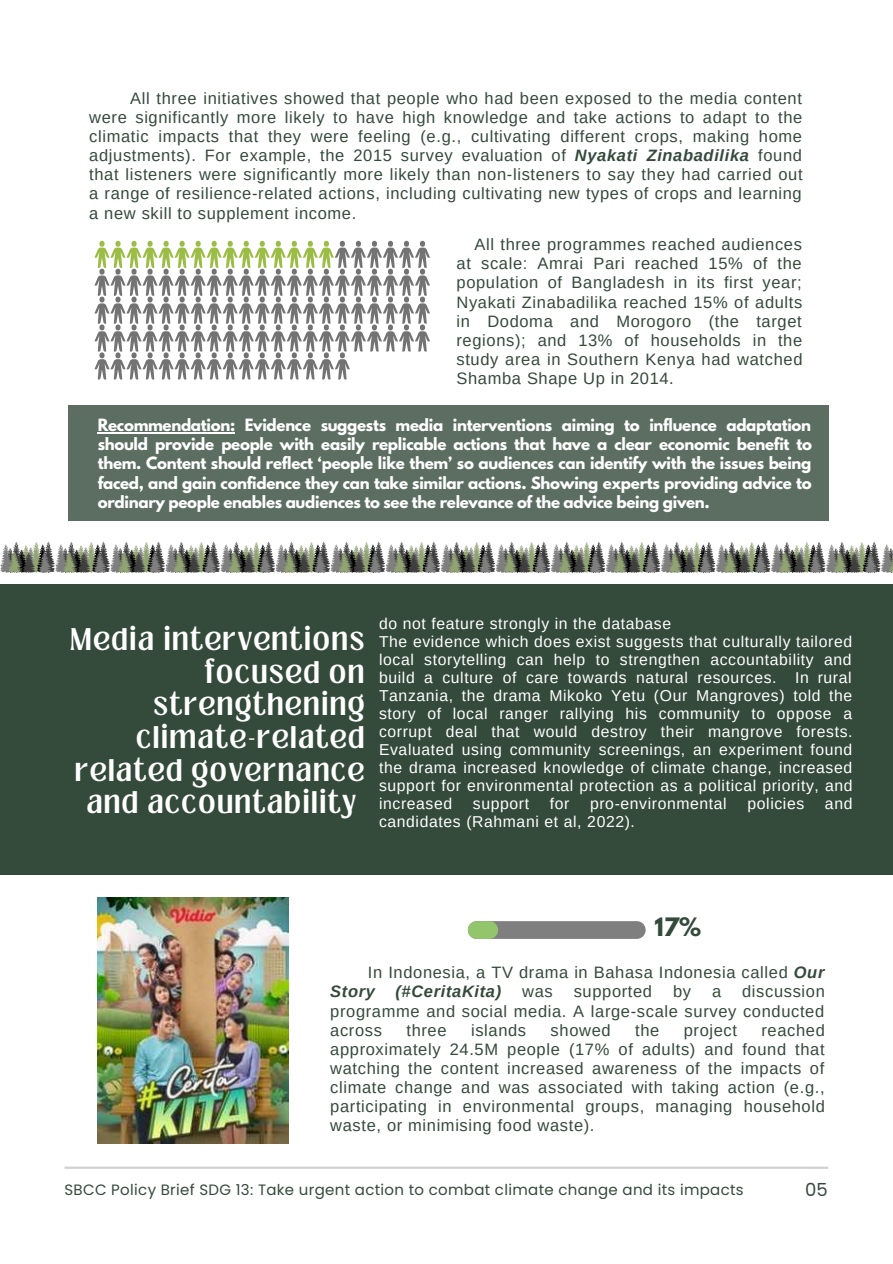
<style>
.page{position:relative;width:893px;height:1264px;background:#fff}
.page>*{position:absolute;margin:0;border:0;box-sizing:border-box;transform-origin:0 0}
.t1{font:600 24px "Loubag";letter-spacing:.08em;color:#fff}
.t2{font:700 22.5px "League Spartan";color:#344a3b}
.t3{font:18px "Poppins";color:#344a3b}
.t4{font:16.5px/19px "Arimo";letter-spacing:.04em;color:#344a3b;text-align:justify}
.t5{font:15.75px/18px "Arimo";letter-spacing:.04em;color:#fff}
.t6{font:700 15px/19px "League Spartan";letter-spacing:-.02em;color:#fff;text-align:justify}
.t7{font:15px "Poppins";letter-spacing:.02em;color:#344a3b}
.s1{font-weight:700;font-style:italic}
</style>
<div class="page">
<hr style="left:64px;top:1166px;width:764px;height:2px;background:#d1d1d1">
<svg style="left:94px;top:241px;width:336px;height:138px"></svg>
<div style="left:68px;top:405px;width:760px;height:116px;background:#5c6e62"></div>
<hr style="left:98px;top:432px;width:137px;height:1px;background:#fff">
<svg style="left:0;top:541px;width:892px;height:32px"></svg>
<img style="left:98px;top:897px;width:191px;height:245px">
<div style="left:0;top:584px;width:892px;height:290px;background:#344a3b"></div>
<svg style="left:468px;top:921px;width:177px;height:17px;background:#848c7e"></svg>
<p class="t4" style="left:89px;top:89px;width:714px;text-indent:41px">All three initiatives showed that people who had been exposed to the media content were significantly more likely to have high knowledge and take actions to adapt to the climatic impacts that they were feeling (e.g., cultivating different crops, making home adjustments). For example, the 2015 survey evaluation of <span class="s1">Nyakati Zinabadilika</span> found that listeners were significantly more likely than non-listeners to say they had carried out a range of resilience-related actions, including cultivating new types of crops and learning a new skill to supplement income.</p>
<p class="t4" style="left:456px;top:235px;width:347px;text-indent:18px">All three programmes reached audiences at scale: Amrai Pari reached 15% of the population of Bangladesh in its first year; Nyakati Zinabadilika reached 15% of adults in Dodoma and Morogoro (the target regions); and 13% of households in the study area in Southern Kenya had watched Shamba Shape Up in 2014.</p>
<p class="t6" style="left:98px;top:417px;width:715px">Recommendation: Evidence suggests media interventions aiming to influence adaptation should provide people with easily replicable actions that have a clear economic benefit to them. Content should reflect ‘people like them’ so audiences can identify with the issues being faced, and gain confidence they can take similar actions. Showing experts providing advice to ordinary people enables audiences to see the relevance of the advice being given.</p>
<h1 class="t1" style="left:69px;top:620px;width:296px">Media interventions</h1>
<h1 class="t1" style="left:204px;top:652px;width:161px">focused on</h1>
<h1 class="t1" style="left:153px;top:685px;width:212px">strengthening</h1>
<h1 class="t1" style="left:136px;top:718px;width:229px">climate-related</h1>
<h1 class="t1" style="left:75px;top:750px;width:290px">related governance</h1>
<h1 class="t1" style="left:87px;top:783px;width:271px">and accountability</h1>
<p class="t5" style="left:379px;top:614px;width:475px">do not feature strongly in the database<br>The evidence which does exist suggests that culturally tailored local storytelling can help to strengthen accountability and build a culture of care towards natural resources. In rural Tanzania, the drama Mikoko Yetu (Our Mangroves) told the story of local ranger rallying his community to oppose a corrupt deal that would destroy their mangrove forests.<br>Evaluated using community screenings, an experiment found the drama increased knowledge of climate change, increased support for environmental protection as a political priority, and increased</p>
<p class="t5" style="left:473px;top:794px;width:58px">support</p>
<p class="t5" style="left:549px;top:794px;width:21px">for</p>
<p class="t5" style="left:590px;top:794px;width:138px">pro-environmental</p>
<p class="t5" style="left:747px;top:794px;width:58px">policies</p>
<p class="t5" style="left:824px;top:794px;width:29px">and</p>
<p class="t5" style="left:379px;top:812px;width:257px">candidates (Rahmani et al, 2022).</p>
<h2 class="t2" style="left:654px;top:915px;width:48px">17%</h2>
<p class="t4" style="left:330px;top:963px;width:495px;text-indent:38px">In Indonesia, a TV drama in Bahasa Indonesia called <span class="s1">Our<br>Story (#CeritaKita)</span></p>
<p class="t4" style="left:330px;top:982px;width:496px;text-indent:412px">discussion programme and social media. A large-scale survey conducted across</p>
<p class="t4" style="left:522px;top:982px;width:32px">was</p>
<p class="t4" style="left:573px;top:982px;width:80px">supported</p>
<p class="t4" style="left:673px;top:982px;width:20px">by</p>
<p class="t4" style="left:712px;top:982px;width:11px">a</p>
<p class="t4" style="left:330px;top:1020px;width:496px;text-indent:431px">reached approximately 24.5M people (17% of adults) and found that watching the content increased awareness of the impacts of climate change and was associated with taking action (e.g., participating in environmental groups, managing household waste, or minimising food waste).</p>
<p class="t4" style="left:406px;top:1020px;width:42px">three</p>
<p class="t4" style="left:471px;top:1020px;width:57px">islands</p>
<p class="t4" style="left:550px;top:1020px;width:61px">showed</p>
<p class="t4" style="left:635px;top:1020px;width:26px">the</p>
<p class="t4" style="left:683px;top:1020px;width:55px">project</p>
<p class="t7" style="left:64px;top:1179px;width:680px">SBCC Policy Brief SDG 13: Take urgent action to combat climate change and its impacts</p>
<p class="t3" style="left:805px;top:1177px;width:24px">05</p>
</div>
